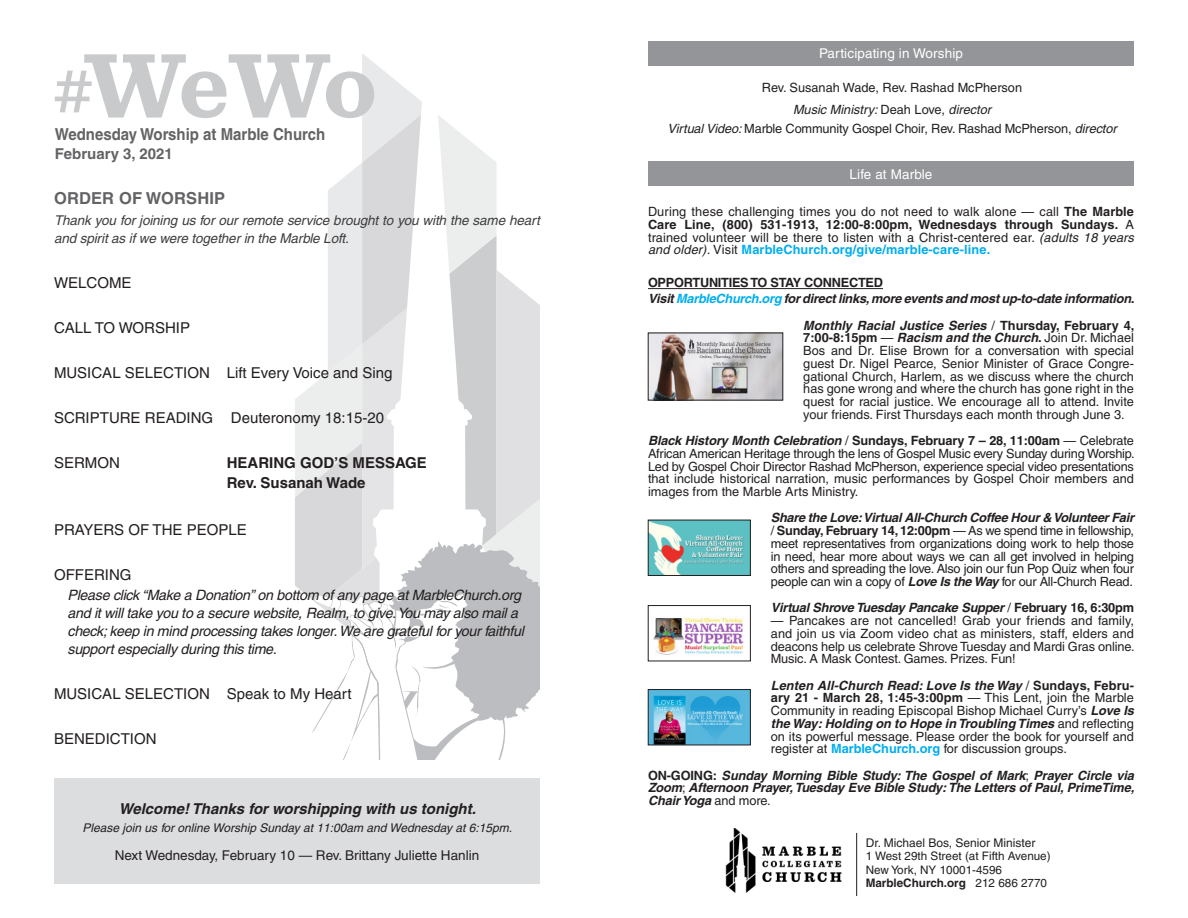
<style>
.page{position:relative;width:1188px;height:918px;background:#fff}
.page>*{position:absolute;margin:0;border:0;box-sizing:border-box;transform-origin:0 0}
.t1{font:700 95.4px "Sentinel";color:#c9cacc}
.t2{font:700 59.4px "Sentinel";color:#c9cacc}
.t3{font:700 16.5px "Helvetica";color:#636366;scale:.91 1}
.t4{font:700 16.5px "Helvetica";color:#636366}
.Order_of_Service{font:15px "Helvetica";color:#231f20}
.t5{font:italic 700 15px "Helvetica";color:#231f20}
.Order_of_Service-2{font:700 15px "Helvetica";color:#231f20}
.t6{font:700 15px "Helvetica";color:#636366}
.Order_of_Service-3{font:italic 14.25px/18px "Helvetica";letter-spacing:-.02em;color:#231f20}
.t7{font:italic 13.5px/18px "Helvetica";letter-spacing:-.01em;color:#3e3e3f}
.t8{font:13.5px "Helvetica";color:#231f20}
.t9{font:13.5px "Helvetica";letter-spacing:.01em;color:#fff}
.t10{font:12.75px/12.8px "Helvetica";color:#231f20;text-align:justify}
.t11{font:italic 700 12.75px/12.8px "Helvetica";letter-spacing:-.02em;color:#231f20;text-align:justify}
.t12{font:italic 12.75px "Helvetica";color:#231f20}
.t13{font:700 12.75px "Helvetica";letter-spacing:-.02em;color:#231f20}
.t14{font:italic 12px "Helvetica";color:#231f20}
.t15{font:12px "Helvetica";color:#231f20}
.t16{font:11.7px "Helvetica";color:#231f20}
.t17{font:700 11.7px "Helvetica";color:#231f20}
.s1{font-style:normal}
.s2{font-style:italic}
.s3{font-weight:700}
.s4{font-weight:700;color:#00aeef}
.s5{color:#00aeef}
.s6{font-weight:700;font-style:italic}
.s7{font-weight:400;font-style:normal}
.s8{font-weight:400}
</style>
<div class="page">
<svg style="left:295px;top:54px;width:245px;height:705px"></svg>
<div style="left:54px;top:779px;width:486px;height:105px;background:#dcdddf"></div>
<div style="left:648px;top:41px;width:486px;height:24px;background:#939598"></div>
<img style="left:725px;top:828px;width:117px;height:65px">
<hr style="left:856px;top:833px;width:1px;height:63px;background:#231f20">
<img style="left:650px;top:335px;width:131px;height:63px">
<hr style="left:648px;top:288px;width:235px;height:1px;background:#231f20">
<div style="left:648px;top:162px;width:486px;height:24px;background:#939598"></div>
<img style="left:650px;top:522px;width:99px;height:52px">
<div style="left:648px;top:520px;width:103px;height:56px;border:1px solid #231f20"></div>
<img style="left:653px;top:617px;width:91px;height:38px">
<div style="left:648px;top:605px;width:103px;height:56px;border:1px solid #231f20"></div>
<img style="left:650px;top:691px;width:99px;height:52px">
<div style="left:648px;top:689px;width:103px;height:56px;border:1px solid #231f20"></div>
<p class="t1" style="left:84px;top:10px;width:295px">WeWo</p>
<p class="t6" style="left:55px;top:145px;width:119px">February 3, 2021</p>
<p class="t4" style="left:54px;top:188px;width:173px">ORDER OF WORSHIP</p>
<p class="t7" style="left:54px;top:211px;width:487px">Thank you for joining us for our remote service brought to you with the same heart and spirit as if we were together in the Marble Loft.</p>
<p class="Order_of_Service" style="left:54px;top:274px;width:79px">WELCOME</p>
<p class="Order_of_Service" style="left:54px;top:319px;width:138px">CALL TO WORSHIP</p>
<p class="Order_of_Service" style="left:54px;top:364px;width:340px">MUSICAL SELECTION Lift Every Voice and Sing</p>
<p class="Order_of_Service" style="left:54px;top:409px;width:332px">SCRIPTURE READING Deuteronomy 18:15-20</p>
<p class="Order_of_Service" style="left:54px;top:454px;width:67px">SERMON</p>
<p class="Order_of_Service-2" style="left:227px;top:453px;width:202px">HEARING GOD’S MESSAGE</p>
<p class="Order_of_Service-2" style="left:227px;top:474px;width:140px">Rev. Susanah Wade</p>
<p class="Order_of_Service" style="left:54px;top:521px;width:194px">PRAYERS OF THE PEOPLE</p>
<p class="Order_of_Service" style="left:54px;top:566px;width:79px">OFFERING</p>
<p class="Order_of_Service-3" style="left:68px;top:586px;width:458px">Please click “Make a Donation” on bottom of any page at MarbleChurch.org and it will take you to a secure website, Realm, to give. You may also mail a check; keep in mind processing takes longer. We are grateful for your faithful support especially during this time.</p>
<p class="Order_of_Service" style="left:54px;top:685px;width:299px">MUSICAL SELECTION Speak to My Heart</p>
<p class="Order_of_Service" style="left:54px;top:730px;width:104px">BENEDICTION</p>
<p class="t2" style="left:53px;top:43px;width:42px">#</p>
<p class="t3" style="left:55px;top:124px;width:299px">Wednesday Worship at Marble Church</p>
<p class="t5" style="left:119px;top:799px;width:359px">Welcome! Thanks for worshipping with us tonight.</p>
<p class="t14" style="left:83px;top:820px;width:431px">Please join us for online Worship Sunday at 11:00am and Wednesday at 6:15pm.</p>
<p class="t8" style="left:115px;top:848px;width:366px">Next Wednesday, February 10 — Rev. Brittany Juliette Hanlin</p>
<p class="t9" style="left:819px;top:46px;width:145px">Participating in Worship</p>
<p class="t10" style="left:762px;top:82px;width:262px">Rev. Susanah Wade, Rev. Rashad McPherson</p>
<p class="t12" style="left:793px;top:102px;width:200px">Music Ministry: <span class="s1">Deah Love,</span> director</p>
<p class="t10" style="left:668px;top:122px;width:451px"><span class="s2">Virtual Video:</span> Marble Community Gospel Choir, Rev. Rashad McPherson, <span class="s2">director</span></p>
<p class="t9" style="left:850px;top:166px;width:84px">Life at Marble</p>
<p class="t10" style="left:648px;top:205px;width:488px">During these challenging times you do not need to walk alone — call <span class="s3">The Marble Care Line, (800) 531-1913, 12:00-8:00pm, Wednesdays through Sundays.</span> A trained volunteer will be there to listen with a Christ-centered ear. <span class="s2">(adults 18 years and older).</span> Visit <span class="s4">MarbleChurch.org/give/marble-care-line.</span></p>
<p class="t13" style="left:648px;top:275px;width:236px">OPPORTUNITIES TO STAY CONNECTED</p>
<p class="t11" style="left:648px;top:292px;width:488px">Visit <span class="s5">MarbleChurch.org</span> for direct links, more events and most up-to-date information.</p>
<p class="t10" style="left:803px;top:319px;width:333px"><span class="s6">Monthly Racial Justice Series</span> / <span class="s3">Thursday, February 4, 7:00-8:15pm</span> — <span class="s6">Racism and the Church</span><span class="s3">.</span> Join Dr. Michael Bos and Dr. Elise Brown for a conversation with special guest Dr. Nigel Pearce, Senior Minister of Grace Congre&shy;gational Church, Harlem, as we discuss where the church has gone wrong and where the church has gone right in the quest for racial justice. We encourage all to attend. Invite your friends. First Thursdays each month through June 3.</p>
<p class="t10" style="left:648px;top:434px;width:488px"><span class="s6">Black History Month Celebration</span> / <span class="s3">Sundays, February 7 – 28, 11:00am</span> — Celebrate African American Heritage through the lens of Gospel Music every Sunday during Worship.<br>Led by Gospel Choir Director Rashad McPherson, experience special video presentations that include historical narration, music performances by Gospel Choir members and images from the Marble Arts Ministry.</p>
<p class="t10" style="left:771px;top:511px;width:365px"><span class="s6">Share the Love: Virtual All-Church Coffee Hour &amp; Volunteer Fair </span>/ <span class="s3">Sunday, February 14, 12:00pm</span> — As we spend time in fellowship, meet representatives from organizations doing work to help those in need, hear more about ways we can all get involved in helping others and spreading the love. Also join our fun Pop Quiz when four people can win a copy of <span class="s6">Love Is the Way</span> for our All-Church Read.</p>
<p class="t11" style="left:771px;top:601px;width:365px">Virtual Shrove Tuesday Pancake Supper <span class="s7">/</span> <span class="s1">February 16, 6:30pm</span></p>
<p class="t10" style="left:771px;top:614px;width:365px">— Pancakes are not cancelled! Grab your friends and family, and join us via Zoom video chat as ministers, staff, elders and deacons help us celebrate Shrove Tuesday and Mardi Gras online.<br>Music. A Mask Contest. Games. Prizes. Fun!</p>
<p class="t10" style="left:771px;top:679px;width:365px"><span class="s6">Lenten All-Church Read: Love Is the Way</span> / <span class="s3">Sundays, Febru&shy;ary 21 - March 28, 1:45-3:00pm</span> — This Lent, join the Marble Community in reading Episcopal Bishop Michael Curry’s <span class="s6">Love Is the Way: Holding on to Hope in Troubling Times</span> and reflecting on its powerful message. Please order the book for yourself and register at <span class="s4">MarbleChurch.org</span> for discussion groups.</p>
<p class="t11" style="left:648px;top:769px;width:488px"><span class="s1">ON-GOING:</span> Sunday Morning Bible Study: The Gospel of Mark<span class="s7">;</span> Prayer Circle via Zoom<span class="s7">;</span> Afternoon Prayer, Tuesday Eve Bible Study: The Letters of Paul, PrimeTime, Chair Yoga <span class="s7">and more.</span></p>
<p class="t15" style="left:866px;top:836px;width:171px">Dr. Michael Bos, Senior Minister</p>
<p class="t16" style="left:866px;top:849px;width:186px">1 West 29th Street (at Fifth Avenue)</p>
<p class="t16" style="left:866px;top:863px;width:138px">New York, NY 10001-4596</p>
<p class="t17" style="left:866px;top:876px;width:183px">MarbleChurch.org <span class="s8">212 686 2770</span></p>
</div>
